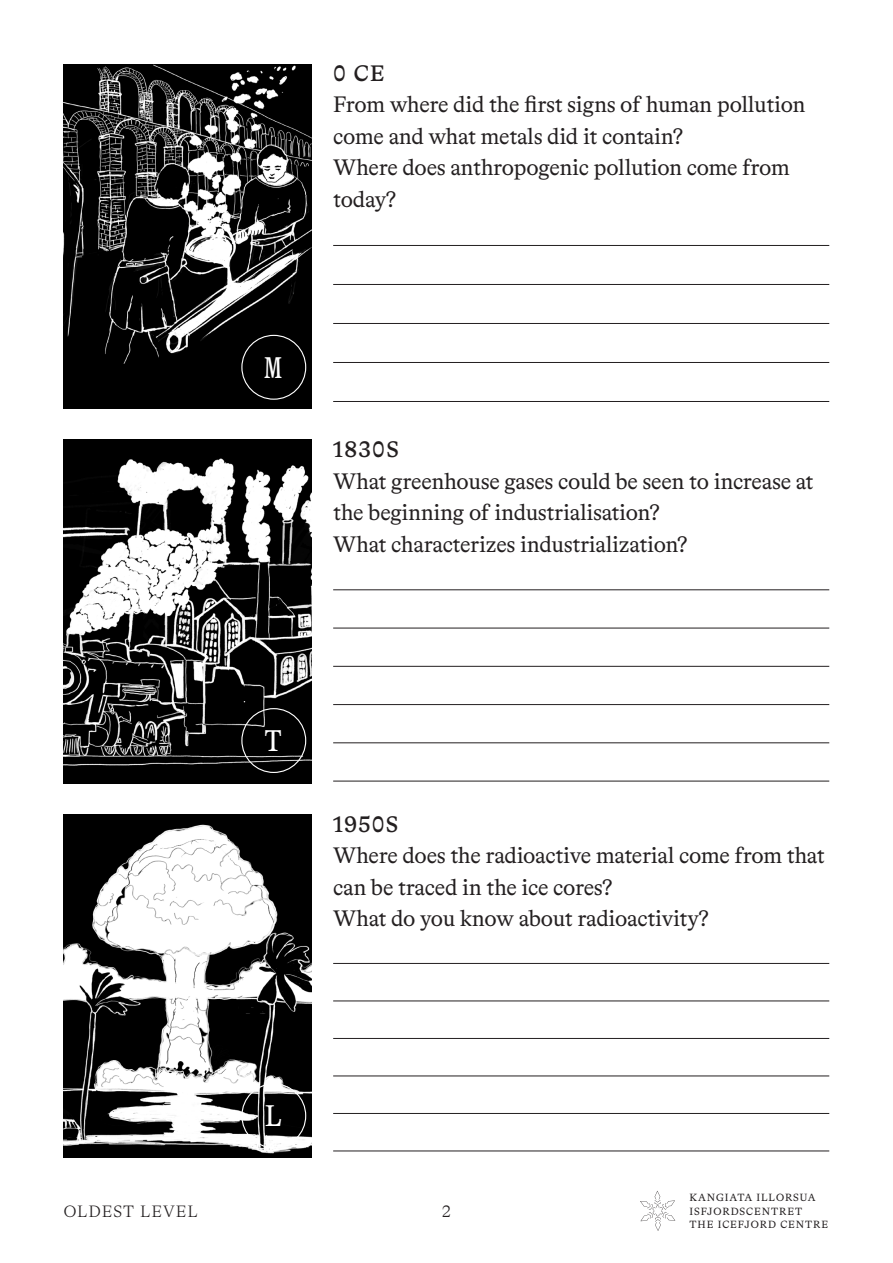
<style>
.page{position:relative;width:893px;height:1263px;background:#fff}
.page>*{position:absolute;margin:0;border:0;box-sizing:border-box;transform-origin:0 0}
.t1{font:30px "Bradford Mono LL";color:#fff}
.t2{font:22.5px/31.5px "Bradford LL";letter-spacing:-.01em;color:#231f20}
.t3{font:500 22.5px "Bradford LL";letter-spacing:.05em;color:#231f20}
.t4{font:300 16.5px "Bradford LL";letter-spacing:.065em;color:#231f20}
.t5{font:10.5px "Bradford LL";letter-spacing:.09em;color:#231f20}
</style>
<div class="page">
<img style="left:64px;top:65px;width:248px;height:343px">
<img style="left:64px;top:439px;width:248px;height:344px">
<img style="left:64px;top:814px;width:248px;height:344px">
<hr style="left:333px;top:245px;width:496px;height:1px;background:#231f20">
<hr style="left:333px;top:284px;width:496px;height:1px;background:#231f20">
<hr style="left:333px;top:323px;width:496px;height:1px;background:#231f20">
<hr style="left:333px;top:362px;width:496px;height:1px;background:#231f20">
<hr style="left:333px;top:401px;width:496px;height:1px;background:#231f20">
<hr style="left:333px;top:589px;width:496px;height:1px;background:#231f20">
<hr style="left:333px;top:628px;width:496px;height:1px;background:#231f20">
<hr style="left:333px;top:666px;width:496px;height:1px;background:#231f20">
<hr style="left:333px;top:704px;width:496px;height:1px;background:#231f20">
<hr style="left:333px;top:742px;width:496px;height:1px;background:#231f20">
<hr style="left:333px;top:781px;width:496px;height:1px;background:#231f20">
<hr style="left:333px;top:963px;width:496px;height:1px;background:#231f20">
<hr style="left:333px;top:1000px;width:496px;height:1px;background:#231f20">
<hr style="left:333px;top:1038px;width:496px;height:1px;background:#231f20">
<hr style="left:333px;top:1075px;width:496px;height:1px;background:#231f20">
<hr style="left:333px;top:1113px;width:496px;height:1px;background:#231f20">
<hr style="left:333px;top:1150px;width:496px;height:1px;background:#231f20">
<div style="left:241px;top:335px;width:65px;height:65px;border:1px solid #fff;border-radius:50%"></div>
<div style="left:241px;top:708px;width:65px;height:65px;border:1px solid #fff;border-radius:50%"></div>
<div style="left:241px;top:1083px;width:65px;height:65px;border:1px solid #fff;border-radius:50%"></div>
<svg style="left:640px;top:1190px;width:36px;height:41px"></svg>
<p class="t3" style="left:333px;top:58px;width:53px">0 CE</p>
<p class="t2" style="left:333px;top:88px;width:474px">From where did the first signs of human pollution come and what metals did it contain?</p>
<p class="t2" style="left:333px;top:151px;width:458px">Where does anthropogenic pollution come from today?</p>
<p class="t1" style="left:264px;top:348px;width:19px">M</p>
<p class="t3" style="left:333px;top:435px;width:67px">1830S</p>
<p class="t2" style="left:333px;top:465px;width:482px">What greenhouse gases could be seen to increase at the beginning of industrialisation?</p>
<p class="t2" style="left:333px;top:528px;width:356px">What characterizes industrialization?</p>
<p class="t1" style="left:264px;top:721px;width:19px">T</p>
<p class="t3" style="left:333px;top:809px;width:67px">1950S</p>
<p class="t2" style="left:333px;top:839px;width:493px">Where does the radioactive material come from that can be traced in the ice cores?</p>
<p class="t2" style="left:333px;top:902px;width:377px">What do you know about radioactivity?</p>
<p class="t1" style="left:264px;top:1096px;width:19px">L</p>
<p class="t4" style="left:64px;top:1201px;width:135px">OLDEST LEVEL</p>
<p class="t4" style="left:442px;top:1201px;width:10px">2</p>
<p class="t5" style="left:689px;top:1191px;width:128px">KANGIATA ILLORSUA</p>
<p class="t5" style="left:689px;top:1204px;width:114px">ISFJORDSCENTRET</p>
<p class="t5" style="left:689px;top:1218px;width:140px">THE ICEFJORD CENTRE</p>
</div>
